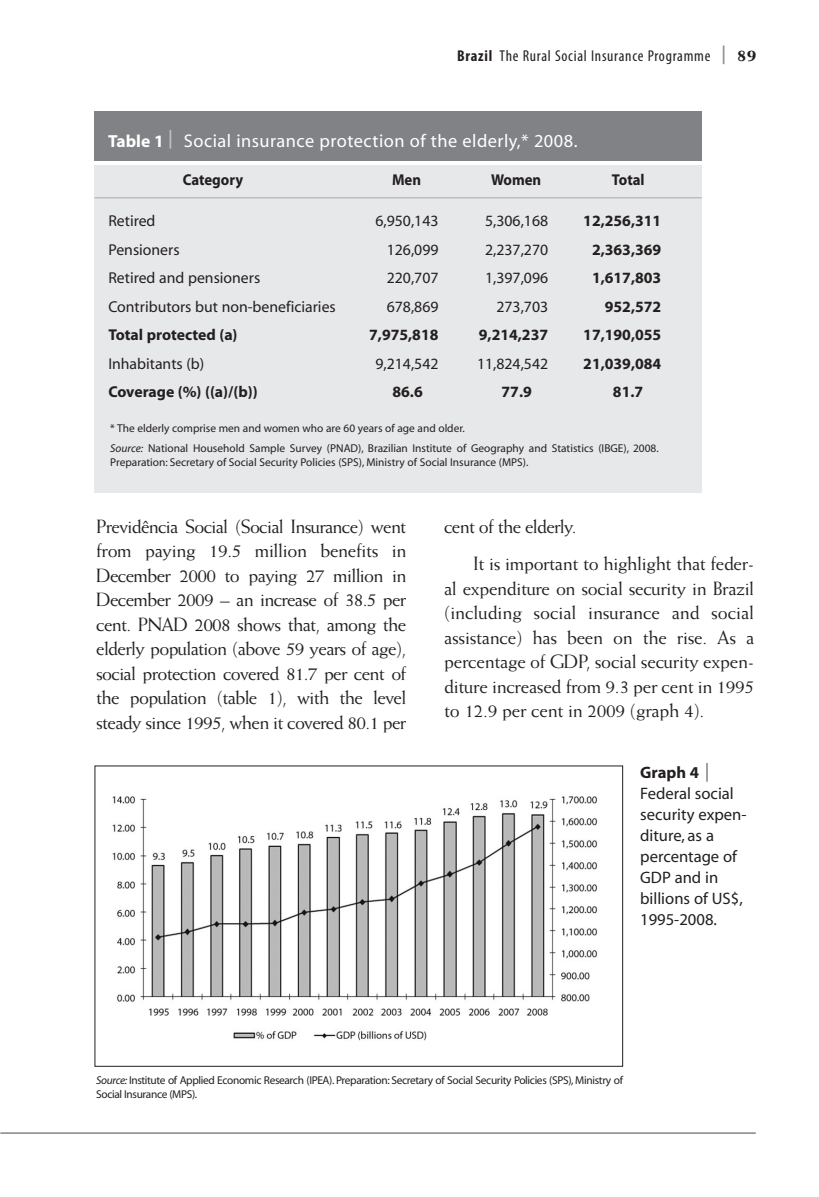
<style>
.page{position:relative;width:819px;height:1197px;background:#fff}
.page>*{position:absolute;margin:0;border:0;box-sizing:border-box;transform-origin:0 0}
.t1{font:19.25px/24.5px "Weiss";letter-spacing:-.02em;color:#231f20;text-align:justify}
.t2{font:18.38px "Myriad";letter-spacing:.025em;color:#fff}
.t3{font:800 17.5px "Weiss";color:#231f20}
.t4{font:16.62px/21px "Myriad";color:#231f20}
.t5{font:700 16.62px "Myriad";color:#231f20}
.t6{font:15.75px "Myriad";color:#231f20}
.t7{font:700 15.75px "Myriad";color:#231f20}
.t8{font:condensed 15.75px "Myriad Pro";letter-spacing:.045em;color:#231f20}
.t9{font:700 15.75px "Myriad";color:#231f20;scale:.94 1}
.t10{font:11.38px/20.3px "Myriad";color:#231f20}
.t11{font:11.38px/14px "Myriad";letter-spacing:-.03em;color:#231f20}
.s1{font-weight:700}
.s2{font-weight:700;font-size:17.5px}
.s3{font-style:italic}
</style>
<div class="page">
<svg style="left:723px;top:45px;width:1px;height:19px"></svg>
<hr style="left:0;top:1132px;width:756px;height:2px;background:#939598">
<svg style="left:706px;top:763px;width:2px;height:19px"></svg>
<img style="left:112px;top:796px;width:486px;height:245px">
<div style="left:94px;top:766px;width:529px;height:301px;border:1px solid #231f20"></div>
<div style="left:94px;top:111px;width:608px;height:49px;background:#808285"></div>
<div style="left:94px;top:165px;width:608px;height:328px;background:#e7e8e9"></div>
<svg style="left:170px;top:130px;width:1px;height:19px"></svg>
<hr style="left:94px;top:197px;width:608px;height:1px;background:#a8a9ad">
<p class="t8" style="left:457px;top:50px;width:255px"><span class="s1">Brazil</span> The Rural Social Insurance Programme</p>
<p class="t3" style="left:737px;top:49px;width:22px">89</p>
<p class="t2" style="left:108px;top:134px;width:471px"><span class="s2">Table 1</span> Social insurance protection of the elderly,* 2008.</p>
<p class="t9" style="left:183px;top:174px;width:66px">Category</p>
<p class="t9" style="left:392px;top:174px;width:32px">Men</p>
<p class="t9" style="left:491px;top:174px;width:55px">Women</p>
<p class="t9" style="left:612px;top:174px;width:36px">Total</p>
<p class="t6" style="left:108px;top:215px;width:49px">Retired</p>
<p class="t6" style="left:375px;top:215px;width:65px">6,950,143</p>
<p class="t6" style="left:485px;top:215px;width:65px">5,306,168</p>
<p class="t7" style="left:583px;top:215px;width:80px">12,256,311</p>
<p class="t6" style="left:108px;top:243px;width:73px">Pensioners</p>
<p class="t6" style="left:387px;top:243px;width:53px">126,099</p>
<p class="t6" style="left:485px;top:243px;width:65px">2,237,270</p>
<p class="t7" style="left:592px;top:243px;width:71px">2,363,369</p>
<p class="t6" style="left:108px;top:272px;width:153px">Retired and pensioners</p>
<p class="t6" style="left:387px;top:272px;width:53px">220,707</p>
<p class="t6" style="left:485px;top:272px;width:65px">1,397,096</p>
<p class="t7" style="left:592px;top:272px;width:71px">1,617,803</p>
<p class="t6" style="left:108px;top:300px;width:229px">Contributors but non-beneficiaries</p>
<p class="t6" style="left:387px;top:300px;width:53px">678,869</p>
<p class="t6" style="left:496px;top:300px;width:53px">273,703</p>
<p class="t7" style="left:605px;top:300px;width:58px">952,572</p>
<p class="t7" style="left:108px;top:329px;width:131px">Total protected (a)</p>
<p class="t7" style="left:369px;top:329px;width:71px">7,975,818</p>
<p class="t7" style="left:479px;top:329px;width:71px">9,214,237</p>
<p class="t7" style="left:583px;top:329px;width:80px">17,190,055</p>
<p class="t6" style="left:108px;top:358px;width:97px">Inhabitants (b)</p>
<p class="t6" style="left:375px;top:358px;width:65px">9,214,542</p>
<p class="t6" style="left:477px;top:358px;width:73px">11,824,542</p>
<p class="t7" style="left:583px;top:358px;width:80px">21,039,084</p>
<p class="t7" style="left:108px;top:386px;width:151px">Coverage (%) ((a)/(b))</p>
<p class="t7" style="left:392px;top:386px;width:32px">86.6</p>
<p class="t7" style="left:502px;top:386px;width:32px">77.9</p>
<p class="t7" style="left:613px;top:386px;width:32px">81.7</p>
<p class="t10" style="left:110px;top:419px;width:550px">* The elderly comprise men and women who are 60 years of age and older.<br><span class="s3">Source:</span> National Household Sample Survey (PNAD), Brazilian Institute of Geography and Statistics (IBGE), 2008.</p>
<p class="t10" style="left:110px;top:453px;width:420px">Preparation: Secretary of Social Security Policies (SPS), Ministry of Social Insurance (MPS).</p>
<p class="t1" style="left:96px;top:516px;width:312px">Previdência Social (Social Insurance) went from paying 19.5 million benefits in December 2000 to paying 27 million in December 2009 – an increase of 38.5 per cent. PNAD 2008 shows that, among the elderly population (above 59 years of age), social protection covered 81.7 per cent of the population (table 1), with the level steady since 1995, when it covered 80.1 per</p>
<p class="t1" style="left:473px;top:509px;width:283px;line-height:37.1px;text-indent:-29px">cent of the elderly.<br>It is important to highlight that feder-</p>
<p class="t1" style="left:444px;top:577px;width:312px">al expenditure on social security in Brazil (including social insurance and social assistance) has been on the rise. As a percentage of GDP, social security expen&shy;diture increased from 9.3 per cent in 1995 to 12.9 per cent in 2009 (graph 4).</p>
<p class="t5" style="left:640px;top:766px;width:60px">Graph 4</p>
<p class="t4" style="left:640px;top:785px;width:108px">Federal social security expen&shy;diture, as a percentage of<br>GDP and in billions of US$,<br>1995-2008.</p>
<p class="t11" style="left:96px;top:1074px;width:528px"><span class="s3">Source:</span> Institute of Applied Economic Research (IPEA). Preparation: Secretary of Social Security Policies (SPS), Ministry of<br>Social Insurance (MPS).</p>
</div>
